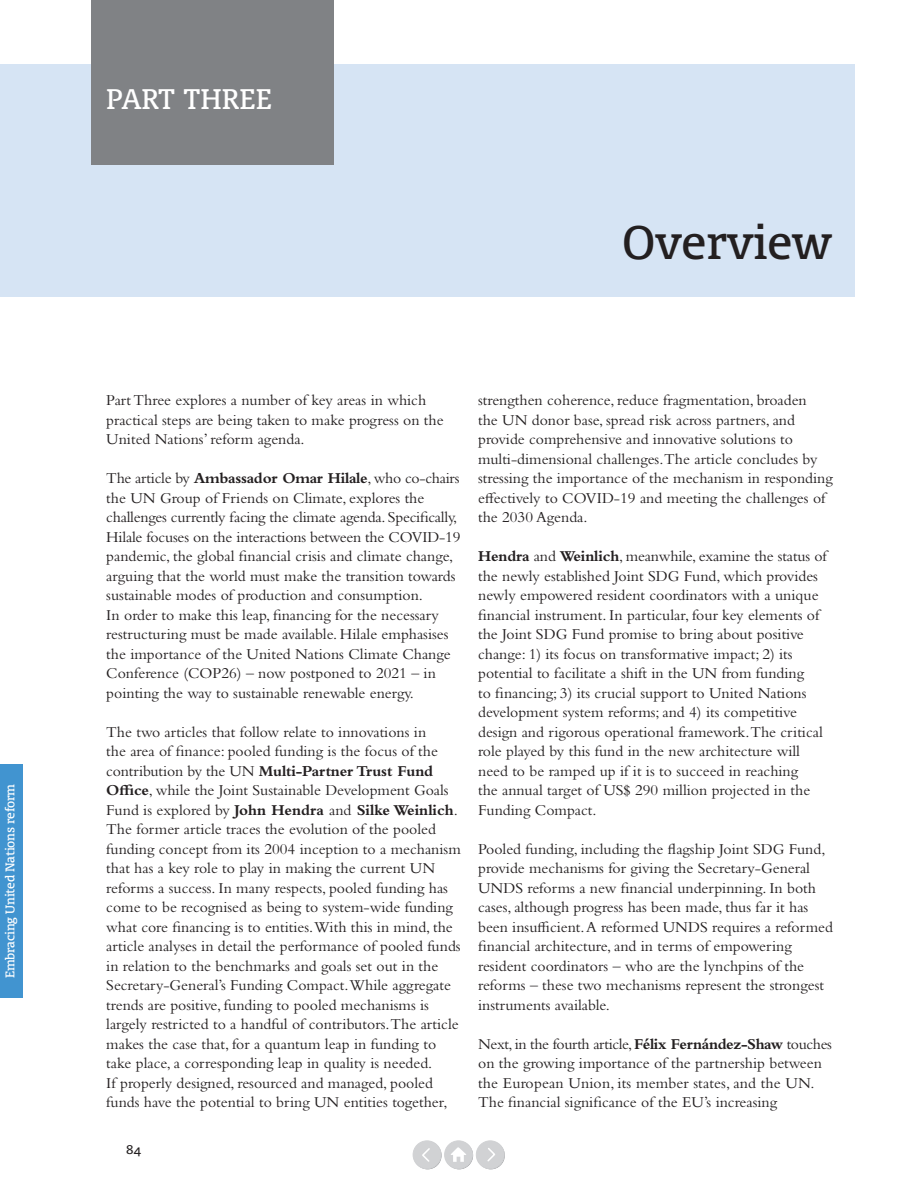
<style>
.page{position:relative;width:918px;height:1188px;background:#fff}
.page>*{position:absolute;margin:0;border:0;box-sizing:border-box;transform-origin:0 0}
.t1{font:45px "Olsen";color:#231f20}
.t2{font:27px "Olsen";color:#fff}
.t3{font:15.75px/19.5px "Bembo Std";color:#231f20}
.t4{font:12px "Olsen";letter-spacing:-.015em;color:#fff}
.t5{font:12px "Olsen";color:#231f20}
.s1{font-weight:700}
</style>
<div class="page">
<div style="left:0;top:65px;width:854px;height:232px;background:#d6e4f4"></div>
<div style="left:91px;top:0;width:242px;height:164px;background:#808285"></div>
<div style="left:0;top:765px;width:23px;height:233px;background:#4194d0"></div>
<svg style="left:445px;top:1141px;width:28px;height:28px"></svg>
<svg style="left:414px;top:1141px;width:28px;height:28px"></svg>
<svg style="left:477px;top:1141px;width:28px;height:28px"></svg>
<div style="left:445px;top:1141px;width:27px;height:28px;background:#d1d2d4;border-radius:50%"></div>
<div style="left:445px;top:1141px;width:28px;height:28px;border:1px solid #d1d2d4;border-radius:50%"></div>
<div style="left:413px;top:1141px;width:28px;height:28px;background:#d1d2d4;border-radius:50%"></div>
<div style="left:413px;top:1141px;width:28px;height:28px;border:1px solid #d1d2d4;border-radius:50%"></div>
<svg style="left:422px;top:1148px;width:8px;height:14px"></svg>
<div style="left:476px;top:1141px;width:28px;height:28px;background:#d1d2d4;border-radius:50%"></div>
<div style="left:476px;top:1141px;width:28px;height:28px;border:1px solid #d1d2d4;border-radius:50%"></div>
<svg style="left:487px;top:1148px;width:8px;height:14px"></svg>
<svg style="left:451px;top:1147px;width:15px;height:15px"></svg>
<p class="t4" style="left:3px;top:978px;width:196px;rotate:-90deg">Embracing United Nations reform</p>
<h2 class="t2" style="left:106px;top:82px;width:167px">PART THREE</h2>
<h1 class="t1" style="left:622px;top:214px;width:211px">Overview</h1>
<p class="t3" style="left:106px;top:390px;width:339px">Part Three explores a number of key areas in which practical steps are being taken to make progress on the<br>United Nations’ reform agenda.</p>
<p class="t3" style="left:106px;top:468px;width:356px">The article by <span class="s1">Ambassador Omar Hilale</span>, who co-chairs the UN Group of Friends on Climate, explores the challenges currently facing the climate agenda. Specifically, Hilale focuses on the interactions between the COVID-19 pandemic, the global financial crisis and climate change, arguing that the world must make the transition towards sustainable modes of production and consumption.<br>In order to make this leap, financing for the necessary restructuring must be made available. Hilale emphasises the importance of the United Nations Climate Change Conference (COP26) – now postponed to 2021 – in pointing the way to sustainable renewable energy.</p>
<p class="t3" style="left:106px;top:722px;width:356px">The two articles that follow relate to innovations in<br>the area of finance: pooled funding is the focus of the contribution by the UN <span class="s1">Multi-Partner Trust Fund Office</span>, while the Joint Sustainable Development Goals Fund is explored by <span class="s1">John Hendra</span> and <span class="s1">Silke Weinlich</span>.<br>The former article traces the evolution of the pooled funding concept from its 2004 inception to a mechanism that has a key role to play in making the current UN reforms a success. In many respects, pooled funding has come to be recognised as being to system-wide funding what core financing is to entities.With this in mind, the article analyses in detail the performance of pooled funds in relation to the benchmarks and goals set out in the Secretary-General’s Funding Compact.While aggregate trends are positive, funding to pooled mechanisms is largely restricted to a handful of contributors.The article makes the case that, for a quantum leap in funding to take place, a corresponding leap in quality is needed.<br>If properly designed, resourced and managed, pooled funds have the potential to bring UN entities together,</p>
<p class="t5" style="left:126px;top:1142px;width:17px">84</p>
<p class="t3" style="left:478px;top:390px;width:356px">strengthen coherence, reduce fragmentation, broaden<br>the UN donor base, spread risk across partners, and provide comprehensive and innovative solutions to multi-dimensional challenges.The article concludes by stressing the importance of the mechanism in responding effectively to COVID-19 and meeting the challenges of the 2030 Agenda.</p>
<p class="t3" style="left:478px;top:546px;width:350px"><span class="s1">Hendra</span> and <span class="s1">Weinlich</span>, meanwhile, examine the status of the newly established Joint SDG Fund, which provides newly empowered resident coordinators with a unique financial instrument. In particular, four key elements of the Joint SDG Fund promise to bring about positive change: 1) its focus on transformative impact; 2) its potential to facilitate a shift in the UN from funding<br>to financing; 3) its crucial support to United Nations development system reforms; and 4) its competitive design and rigorous operational framework.The critical role played by this fund in the new architecture will need to be ramped up if it is to succeed in reaching<br>the annual target of US$ 290 million projected in the Funding Compact.</p>
<p class="t3" style="left:478px;top:839px;width:356px">Pooled funding, including the flagship Joint SDG Fund, provide mechanisms for giving the Secretary-General UNDS reforms a new financial underpinning. In both cases, although progress has been made, thus far it has been insufficient. A reformed UNDS requires a reformed financial architecture, and in terms of empowering resident coordinators – who are the lynchpins of the reforms – these two mechanisms represent the strongest instruments available.</p>
<p class="t3" style="left:478px;top:1034px;width:355px">Next, in the fourth article, <span class="s1">Félix Fernández-Shaw</span> touches on the growing importance of the partnership between the European Union, its member states, and the UN.<br>The financial significance of the EU’s increasing</p>
</div>
